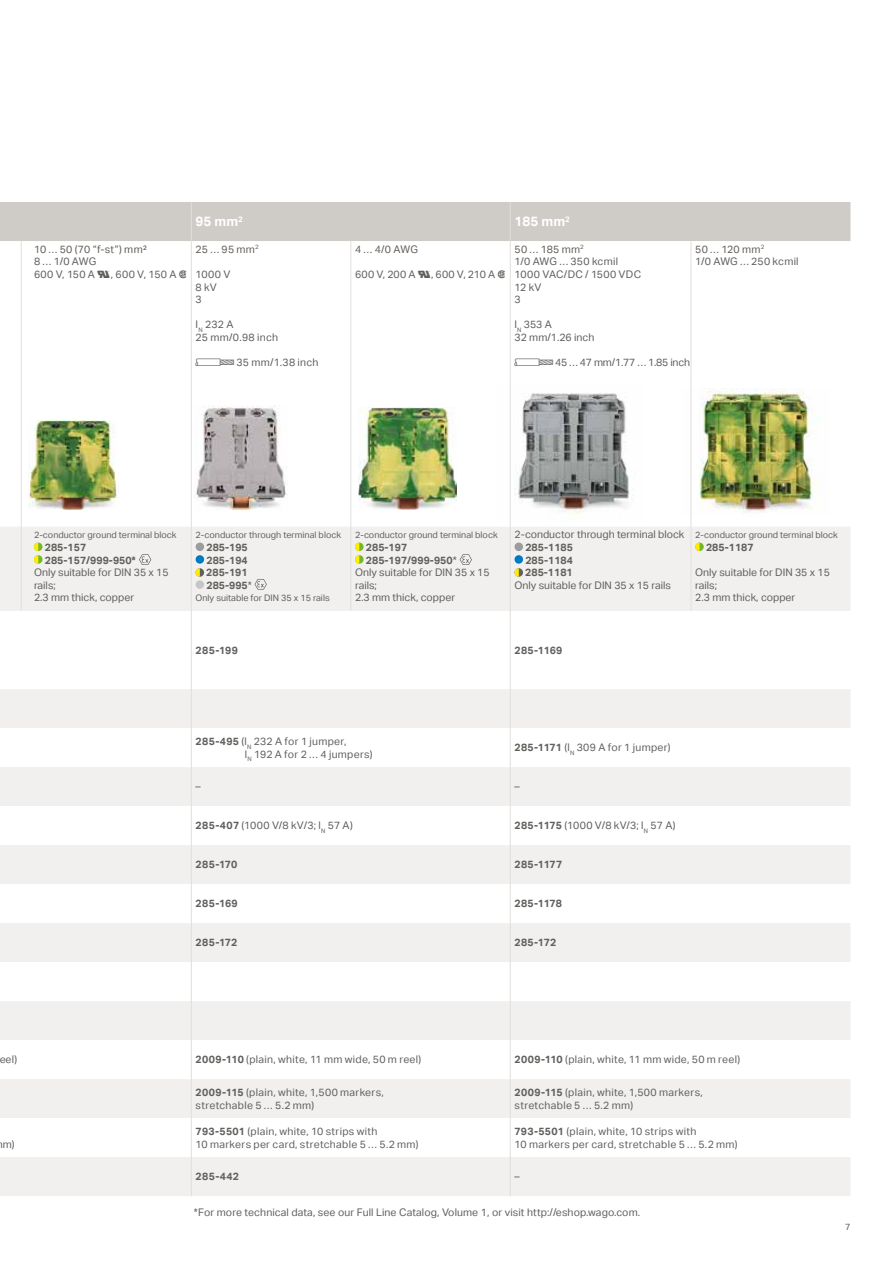
<style>
.page{position:relative;width:893px;height:1263px;background:#fff}
.page>*{position:absolute;margin:0;border:0;box-sizing:border-box;transform-origin:0 0}
.t1{font:700 13.5px "Aktiv Grotesk";color:#fff}
.t2{font:10.5px/12.6px "Aktiv Grotesk";letter-spacing:.015em;color:#62605d}
.t3{font:700 10.5px/12.6px "Aktiv Grotesk";color:#62605d}
.t4{font:10.5px "Aktiv Grotesk";letter-spacing:-.02em;color:#62605d}
.t5{font:9px "Aktiv Grotesk";color:#62605d}
.s1{font-weight:400}
.s2{font-weight:700}
</style>
<div class="page">
<img style="left:196px;top:406px;width:91px;height:105px">
<img style="left:28px;top:420px;width:89px;height:89px">
<img style="left:358px;top:408px;width:98px;height:101px">
<img style="left:514px;top:393px;width:115px;height:120px">
<img style="left:690px;top:388px;width:129px;height:129px">
<div style="left:0;top:202px;width:850px;height:39px;background:#cfcbc7"></div>
<div style="left:0;top:527px;width:850px;height:84px;background:#f2f0ee"></div>
<svg style="left:0;top:689px;width:850px;height:429px;fill:#f2f0ee"></svg>
<div style="left:0;top:1157px;width:850px;height:39px;background:#f2f0ee"></div>
<hr style="left:191px;top:202px;width:1px;height:39px;background:#e2deda">
<hr style="left:510px;top:202px;width:1px;height:39px;background:#e2deda">
<hr style="left:191px;top:241px;width:1px;height:129px;background:#e2deda">
<hr style="left:510px;top:241px;width:1px;height:129px;background:#e2deda">
<hr style="left:191px;top:370px;width:1px;height:157px;background:#e2deda">
<hr style="left:510px;top:370px;width:1px;height:157px;background:#e2deda">
<hr style="left:191px;top:527px;width:1px;height:84px;background:#e2deda">
<hr style="left:510px;top:527px;width:1px;height:84px;background:#e2deda">
<hr style="left:191px;top:611px;width:1px;height:78px;background:#e2deda">
<hr style="left:510px;top:611px;width:1px;height:78px;background:#e2deda">
<hr style="left:191px;top:689px;width:1px;height:39px;background:#e2deda">
<hr style="left:510px;top:689px;width:1px;height:39px;background:#e2deda">
<hr style="left:191px;top:728px;width:1px;height:39px;background:#e2deda">
<hr style="left:510px;top:728px;width:1px;height:39px;background:#e2deda">
<hr style="left:191px;top:767px;width:1px;height:39px;background:#e2deda">
<hr style="left:510px;top:767px;width:1px;height:39px;background:#e2deda">
<hr style="left:191px;top:806px;width:1px;height:39px;background:#e2deda">
<hr style="left:510px;top:806px;width:1px;height:39px;background:#e2deda">
<hr style="left:191px;top:845px;width:1px;height:39px;background:#e2deda">
<hr style="left:510px;top:845px;width:1px;height:39px;background:#e2deda">
<hr style="left:191px;top:884px;width:1px;height:39px;background:#e2deda">
<hr style="left:510px;top:884px;width:1px;height:39px;background:#e2deda">
<hr style="left:191px;top:923px;width:1px;height:39px;background:#e2deda">
<hr style="left:510px;top:923px;width:1px;height:39px;background:#e2deda">
<hr style="left:191px;top:962px;width:1px;height:39px;background:#e2deda">
<hr style="left:510px;top:962px;width:1px;height:39px;background:#e2deda">
<hr style="left:191px;top:1001px;width:1px;height:39px;background:#e2deda">
<hr style="left:510px;top:1001px;width:1px;height:39px;background:#e2deda">
<hr style="left:191px;top:1040px;width:1px;height:39px;background:#e2deda">
<hr style="left:510px;top:1040px;width:1px;height:39px;background:#e2deda">
<hr style="left:191px;top:1079px;width:1px;height:39px;background:#e2deda">
<hr style="left:510px;top:1079px;width:1px;height:39px;background:#e2deda">
<hr style="left:191px;top:1118px;width:1px;height:39px;background:#e2deda">
<hr style="left:510px;top:1118px;width:1px;height:39px;background:#e2deda">
<hr style="left:191px;top:1157px;width:1px;height:39px;background:#e2deda">
<hr style="left:510px;top:1157px;width:1px;height:39px;background:#e2deda">
<hr style="left:351px;top:241px;width:1px;height:129px;background:#e2deda">
<hr style="left:351px;top:370px;width:1px;height:157px;background:#e2deda">
<hr style="left:351px;top:527px;width:1px;height:84px;background:#e2deda">
<hr style="left:691px;top:241px;width:1px;height:129px;background:#e2deda">
<hr style="left:691px;top:370px;width:1px;height:157px;background:#e2deda">
<hr style="left:691px;top:527px;width:1px;height:84px;background:#e2deda">
<hr style="left:21px;top:241px;width:1px;height:129px;background:#e2deda">
<hr style="left:21px;top:370px;width:1px;height:157px;background:#e2deda">
<hr style="left:21px;top:527px;width:1px;height:84px;background:#e2deda">
<svg style="left:34px;top:543px;width:9px;height:8px"></svg>
<svg style="left:34px;top:555px;width:9px;height:9px"></svg>
<svg style="left:34px;top:543px;width:4px;height:21px"></svg>
<div style="left:196px;top:543px;width:8px;height:8px;background:#9c9c9d;border-radius:50%"></div>
<div style="left:196px;top:555px;width:8px;height:9px;background:#007ac2;border-radius:50%"></div>
<div style="left:196px;top:580px;width:8px;height:9px;background:#c5c6c6;border-radius:50%"></div>
<svg style="left:355px;top:543px;width:9px;height:8px"></svg>
<svg style="left:355px;top:555px;width:9px;height:9px"></svg>
<svg style="left:355px;top:543px;width:4px;height:21px"></svg>
<div style="left:514px;top:543px;width:9px;height:8px;background:#9c9c9d;border-radius:50%"></div>
<div style="left:514px;top:555px;width:9px;height:9px;background:#007ac2;border-radius:50%"></div>
<svg style="left:695px;top:543px;width:9px;height:8px"></svg>
<svg style="left:695px;top:543px;width:4px;height:8px"></svg>
<div style="left:514px;top:568px;width:9px;height:9px;background:#62605d;border-radius:50%"></div>
<svg style="left:514px;top:568px;width:5px;height:9px"></svg>
<svg style="left:255px;top:579px;width:12px;height:11px"></svg>
<svg style="left:139px;top:554px;width:12px;height:11px"></svg>
<svg style="left:460px;top:554px;width:12px;height:11px"></svg>
<div style="left:196px;top:568px;width:8px;height:9px;background:#62605d;border-radius:50%"></div>
<svg style="left:196px;top:568px;width:4px;height:9px"></svg>
<p class="t2" style="left:34px;top:243px;width:115px">10 … 50 (70 “f-st”) mm²<br>8 … 1/0 AWG<br>600 V, 150 A</p>
<p class="t2" style="left:111px;top:268px;width:67px">, 600 V, 150 A</p>
<p class="t1" style="left:196px;top:214px;width:49px">95 mm<sup>2</sup></p>
<p class="t1" style="left:514px;top:214px;width:57px">185 mm<sup>2</sup></p>
<p class="t2" style="left:196px;top:243px;width:65px">25 … 95 mm<sup>2</sup></p>
<p class="t2" style="left:196px;top:268px;width:36px">1000 V<br>8 kV<br>3</p>
<p class="t2" style="left:196px;top:318px;width:84px">I<sub>N</sub> 232 A<br>25 mm/0.98 inch</p>
<p class="t2" style="left:237px;top:356px;width:84px">35 mm/1.38 inch</p>
<p class="t2" style="left:355px;top:243px;width:64px">4 … 4/0 AWG</p>
<p class="t2" style="left:355px;top:268px;width:62px">600 V, 200 A</p>
<p class="t2" style="left:431px;top:268px;width:66px">, 600 V, 210 A</p>
<p class="t2" style="left:514px;top:243px;width:128px">50 … 185 mm<sup>2<br></sup>1/0 AWG … 350 kcmil<br>1000 VAC/DC / 1500 VDC<br>12 kV<br>3</p>
<p class="t2" style="left:514px;top:318px;width:81px">I<sub>N</sub> 353 A<br>32 mm/1.26 inch</p>
<p class="t4" style="left:555px;top:356px;width:136px">45 … 47 mm/1.77 … 1.85 inch</p>
<p class="t2" style="left:695px;top:243px;width:105px">50 … 120 mm<sup>2<br></sup>1/0 AWG … 250 kcmil</p>
<p class="t5" style="left:34px;top:530px;width:144px">2-conductor ground terminal block</p>
<p class="t3" style="left:45px;top:541px;width:93px">285-157<br>285-157/999-950*</p>
<p class="t2" style="left:34px;top:566px;width:136px">Only suitable for DIN 35 x 15 rails;<br>2.3 mm thick, copper</p>
<p class="t5" style="left:196px;top:530px;width:147px">2-conductor through terminal block</p>
<p class="t3" style="left:206px;top:541px;width:47px">285-195<br>285-194<br>285-191<br>285-995<span class="s1">*</span></p>
<p class="t5" style="left:196px;top:593px;width:136px">Only suitable for DIN 35 x 15 rails</p>
<p class="t5" style="left:355px;top:530px;width:144px">2-conductor ground terminal block</p>
<p class="t3" style="left:366px;top:541px;width:43px">285-197</p>
<p class="t3" style="left:366px;top:554px;width:92px">285-197/999-950<span class="s1">*</span></p>
<p class="t2" style="left:355px;top:566px;width:136px">Only suitable for DIN 35 x 15</p>
<p class="t2" style="left:355px;top:579px;width:23px">rails;</p>
<p class="t2" style="left:355px;top:591px;width:102px">2.3 mm thick, copper</p>
<p class="t2" style="left:514px;top:528px;width:171px">2-conductor through terminal block</p>
<p class="t3" style="left:525px;top:541px;width:49px;text-align:justify">285-1185<br>285-1184<br>285-1181</p>
<p class="t2" style="left:514px;top:579px;width:158px">Only suitable for DIN 35 x 15 rails</p>
<p class="t5" style="left:695px;top:530px;width:144px">2-conductor ground terminal block</p>
<p class="t3" style="left:706px;top:541px;width:49px">285-1187</p>
<p class="t2" style="left:695px;top:566px;width:136px">Only suitable for DIN 35 x 15 rails;<br>2.3 mm thick, copper</p>
<p class="t3" style="left:196px;top:644px;width:44px">285-199</p>
<p class="t3" style="left:514px;top:644px;width:49px">285-1169</p>
<p class="t2" style="left:245px;top:735px;width:129px;text-indent:-49px"><span class="s2">285-495</span> (l<sub>N</sub> 232 A for 1 jumper,<br>l<sub>N</sub> 192 A for 2 … 4 jumpers)</p>
<p class="t2" style="left:514px;top:741px;width:158px"><span class="s2">285-1171</span> (l<sub>N</sub> 309 A for 1 jumper)</p>
<p class="t2" style="left:196px;top:780px;width:7px">–</p>
<p class="t2" style="left:514px;top:780px;width:7px">–</p>
<p class="t2" style="left:196px;top:819px;width:159px"><span class="s2">285-407</span> (1000 V/8 kV/3; l<sub>N</sub> 57 A)</p>
<p class="t2" style="left:514px;top:819px;width:163px"><span class="s2">285-1175</span> (1000 V/8 kV/3; l<sub>N</sub> 57 A)</p>
<p class="t3" style="left:196px;top:858px;width:43px">285-170</p>
<p class="t3" style="left:514px;top:858px;width:49px">285-1177</p>
<p class="t3" style="left:196px;top:897px;width:44px">285-169</p>
<p class="t3" style="left:514px;top:897px;width:49px">285-1178</p>
<p class="t3" style="left:196px;top:936px;width:43px">285-172</p>
<p class="t3" style="left:514px;top:936px;width:43px">285-172</p>
<p class="t2" style="left:-1px;top:1053px;width:19px">eel)</p>
<p class="t2" style="left:196px;top:1053px;width:227px"><span class="s2">2009-110</span> (plain, white, 11 mm wide, 50 m reel)</p>
<p class="t2" style="left:514px;top:1053px;width:227px"><span class="s2">2009-110</span> (plain, white, 11 mm wide, 50 m reel)</p>
<p class="t2" style="left:196px;top:1086px;width:190px"><span class="s2">2009-115</span> (plain, white, 1,500 markers, stretchable 5 … 5.2 mm)</p>
<p class="t2" style="left:514px;top:1086px;width:190px"><span class="s2">2009-115</span> (plain, white, 1,500 markers, stretchable 5 … 5.2 mm)</p>
<p class="t2" style="left:3px;top:1138px;width:13px">m)</p>
<p class="t2" style="left:196px;top:1125px;width:224px"><span class="s2">793-5501</span> (plain, white, 10 strips with<br>10 markers per card, stretchable 5 … 5.2 mm)</p>
<p class="t2" style="left:514px;top:1125px;width:224px"><span class="s2">793-5501</span> (plain, white, 10 strips with<br>10 markers per card, stretchable 5 … 5.2 mm)</p>
<p class="t3" style="left:196px;top:1170px;width:45px">285-442</p>
<p class="t2" style="left:514px;top:1170px;width:7px">–</p>
<p class="t2" style="left:194px;top:1206px;width:448px">*For more technical data, see our Full Line Catalog, Volume 1, or visit http://eshop.wago.com.</p>
<p class="t5" style="left:845px;top:1222px;width:7px">7</p>
</div>
